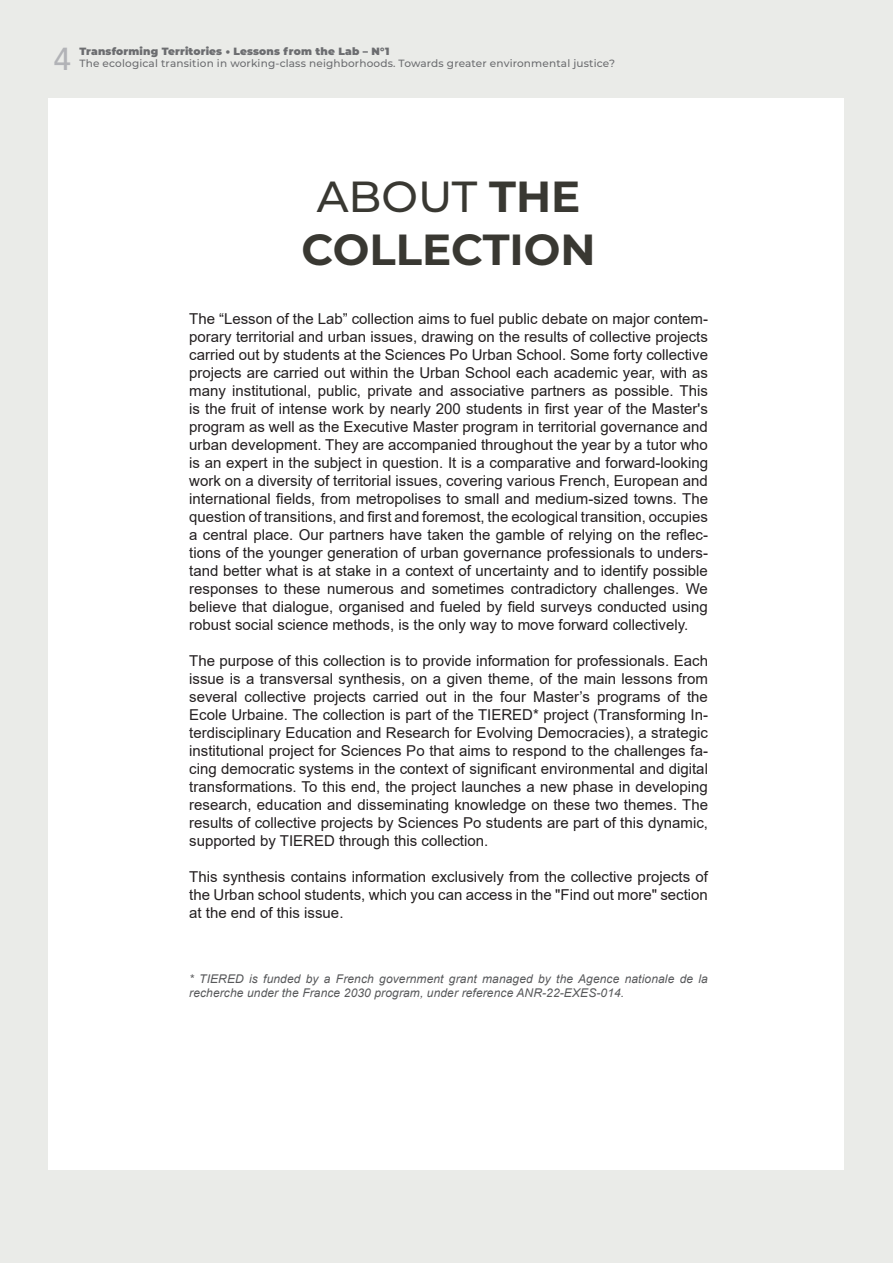
<style>
.page{position:relative;width:893px;height:1263px;background:#eaebe8}
.page>*{position:absolute;margin:0;border:0;box-sizing:border-box;transform-origin:0 0}
.t1{font:700 43.5px/52.5px "Montserrat";color:#393832;text-align:center}
.t2{font:500 31.5px "Avenir LT Std";color:#b2b3b7}
.t3{font:15px/18px "Arial";color:#231f20;text-align:justify}
.t4{font:italic 12px/14.4px "Arial";letter-spacing:.01em;color:#57585a}
.t5{font:500 10.5px "Montserrat";letter-spacing:.015em;color:#6c6d70}
.t6{font:900 10.5px "Montserrat";letter-spacing:.015em;color:#6c6d70}
.s1{font-weight:500}
</style>
<div class="page">
<div style="left:49px;top:98px;width:795px;height:1071px;background:#fff"></div>
<h2 class="t2" style="left:53px;top:40px;width:19px">4</h2>
<p class="t6" style="left:79px;top:43px;width:312px">Transforming Territories • Lessons from the Lab – N°1</p>
<p class="t5" style="left:79px;top:56px;width:537px">The ecological transition in working-class neighborhoods. Towards greater environmental justice?</p>
<h1 class="t1" style="left:302px;top:168px;width:296px"><span class="s1">ABOUT</span> THE<br>COLLECTION</h1>
<p class="t3" style="left:189px;top:310px;width:520px">The “Lesson of the Lab” collection aims to fuel public debate on major contem&shy;porary territorial and urban issues, drawing on the results of collective projects carried out by students at the Sciences Po Urban School. Some forty collective projects are carried out within the Urban School each academic year, with as many institutional, public, private and associative partners as possible. This is the fruit of intense work by nearly 200 students in first year of the Master's program as well as the Executive Master program in territorial governance and urban development. They are accompanied throughout the year by a tutor who is an expert in the subject in question. It is a comparative and forward-looking work on a diversity of territorial issues, covering various French, European and international fields, from metropolises to small and medium-sized towns. The question of transitions, and first and foremost, the ecological transition, occupies a central place. Our partners have taken the gamble of relying on the reflec&shy;tions of the younger generation of urban governance professionals to unders&shy;tand better what is at stake in a context of uncertainty and to identify possible responses to these numerous and sometimes contradictory challenges. We believe that dialogue, organised and fueled by field surveys conducted using robust social science methods, is the only way to move forward collectively.</p>
<p class="t3" style="left:189px;top:652px;width:520px">The purpose of this collection is to provide information for professionals. Each issue is a transversal synthesis, on a given theme, of the main lessons from several collective projects carried out in the four Master’s programs of the Ecole Urbaine. The collection is part of the TIERED* project (Transforming In&shy;terdisciplinary Education and Research for Evolving Democracies), a strategic institutional project for Sciences Po that aims to respond to the challenges fa&shy;cing democratic systems in the context of significant environmental and digital transformations. To this end, the project launches a new phase in developing research, education and disseminating knowledge on these two themes. The results of collective projects by Sciences Po students are part of this dynamic, supported by TIERED through this collection.</p>
<p class="t3" style="left:189px;top:868px;width:520px">This synthesis contains information exclusively from the collective projects of the Urban school students, which you can access in the "Find out more" section at the end of this issue.</p>
<p class="t4" style="left:189px;top:971px;width:520px">* TIERED is funded by a French government grant managed by the Agence nationale de la recherche under the France 2030 program, under reference ANR-22-EXES-014.</p>
</div>
